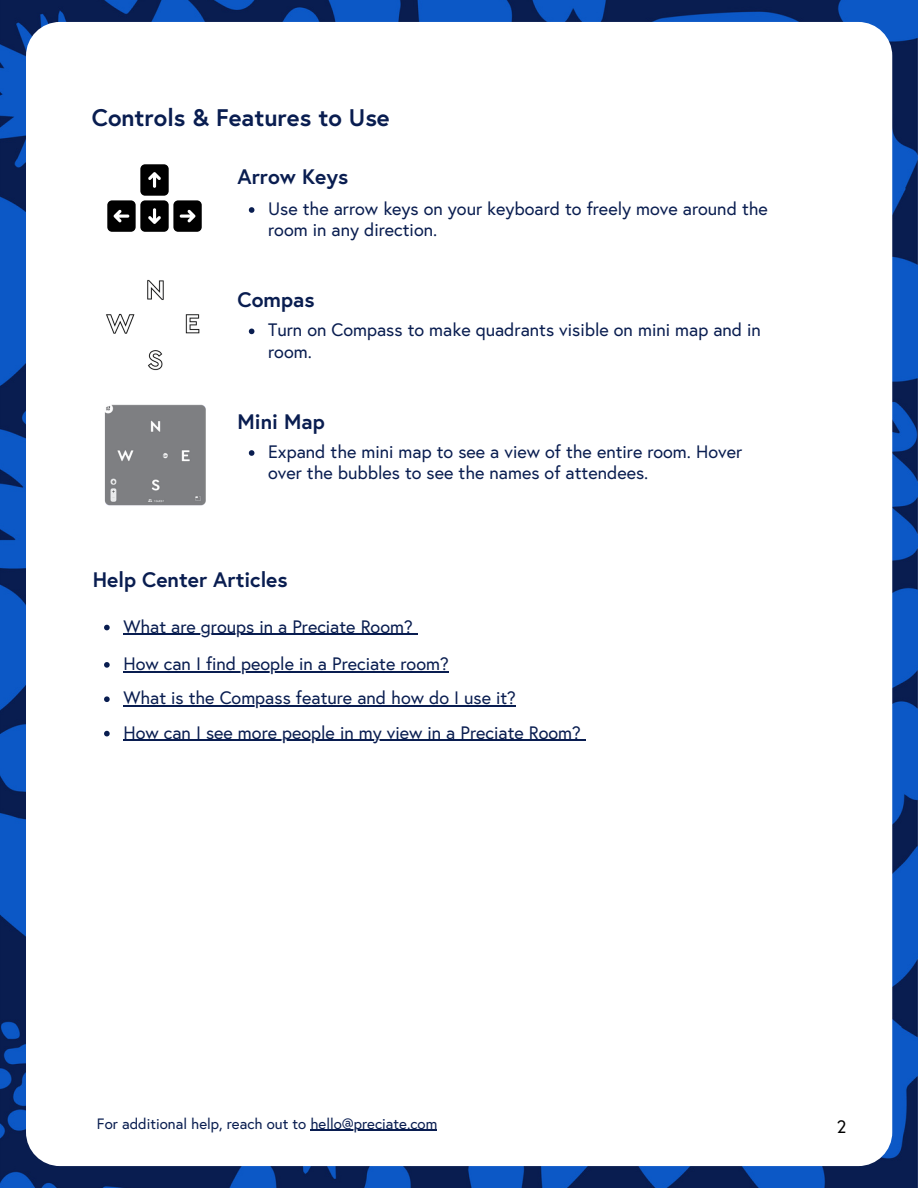
<style>
.page{position:relative;width:918px;height:1188px;background:#fff}
.page>*{position:absolute;margin:0;border:0;box-sizing:border-box;transform-origin:0 0}
.t1{font:700 24px "Europa";color:#091d50}
.t2{font:700 21px "Europa";color:#091d50}
.t3{font:18px/21.3px "Europa";color:#091d50}
.t4{font:18px "Europa";color:#000}
.t5{font:15px "Europa";color:#091d50}
</style>
<div class="page">
<img style="left:0;top:0;width:918px;height:1188px">
<div style="left:26px;top:22px;width:866px;height:1144px;background:#fff;border-radius:34px"></div>
<img style="left:106px;top:279px;width:94px;height:92px">
<img style="left:104px;top:404px;width:102px;height:102px">
<svg style="left:104px;top:625px;width:6px;height:5px"></svg>
<hr style="left:123px;top:634px;width:290px;height:1px;background:#091d50">
<svg style="left:104px;top:696px;width:6px;height:6px"></svg>
<hr style="left:123px;top:705px;width:393px;height:2px;background:#091d50">
<svg style="left:104px;top:662px;width:6px;height:6px"></svg>
<hr style="left:123px;top:671px;width:326px;height:1px;background:#091d50">
<svg style="left:104px;top:731px;width:6px;height:5px"></svg>
<hr style="left:123px;top:740px;width:458px;height:1px;background:#091d50">
<svg style="left:249px;top:329px;width:5px;height:5px"></svg>
<svg style="left:249px;top:450px;width:5px;height:6px"></svg>
<svg style="left:249px;top:207px;width:5px;height:6px"></svg>
<svg style="left:107px;top:164px;width:95px;height:68px"></svg>
<hr style="left:311px;top:1130px;width:126px;height:1px;background:#091d50">
<p class="t1" style="left:92px;top:103px;width:299px">Controls &amp; Features to Use</p>
<p class="t2" style="left:238px;top:163px;width:112px">Arrow Keys</p>
<p class="t3" style="left:268px;top:198px;width:501px">Use the arrow keys on your keyboard to freely move around the room in any direction.</p>
<p class="t2" style="left:238px;top:286px;width:78px">Compas</p>
<p class="t3" style="left:268px;top:319px;width:494px">Turn on Compass to make quadrants visible on mini map and in room.</p>
<p class="t2" style="left:238px;top:408px;width:89px">Mini Map</p>
<p class="t3" style="left:268px;top:441px;width:475px">Expand the mini map to see a view of the entire room. Hover over the bubbles to see the names of attendees.</p>
<p class="t2" style="left:93px;top:566px;width:196px">Help Center Articles</p>
<p class="t3" style="left:123px;top:616px;width:291px">What are groups in a Preciate Room?</p>
<p class="t3" style="left:123px;top:653px;width:327px">How can I find people in a Preciate room?</p>
<p class="t3" style="left:123px;top:687px;width:394px">What is the Compass feature and how do I use it?</p>
<p class="t3" style="left:123px;top:722px;width:459px">How can I see more people in my view in a Preciate Room?</p>
<p class="t5" style="left:97px;top:1114px;width:342px">For additional help, reach out to hello@preciate.com</p>
<p class="t4" style="left:837px;top:1115px;width:11px">2</p>
</div>
